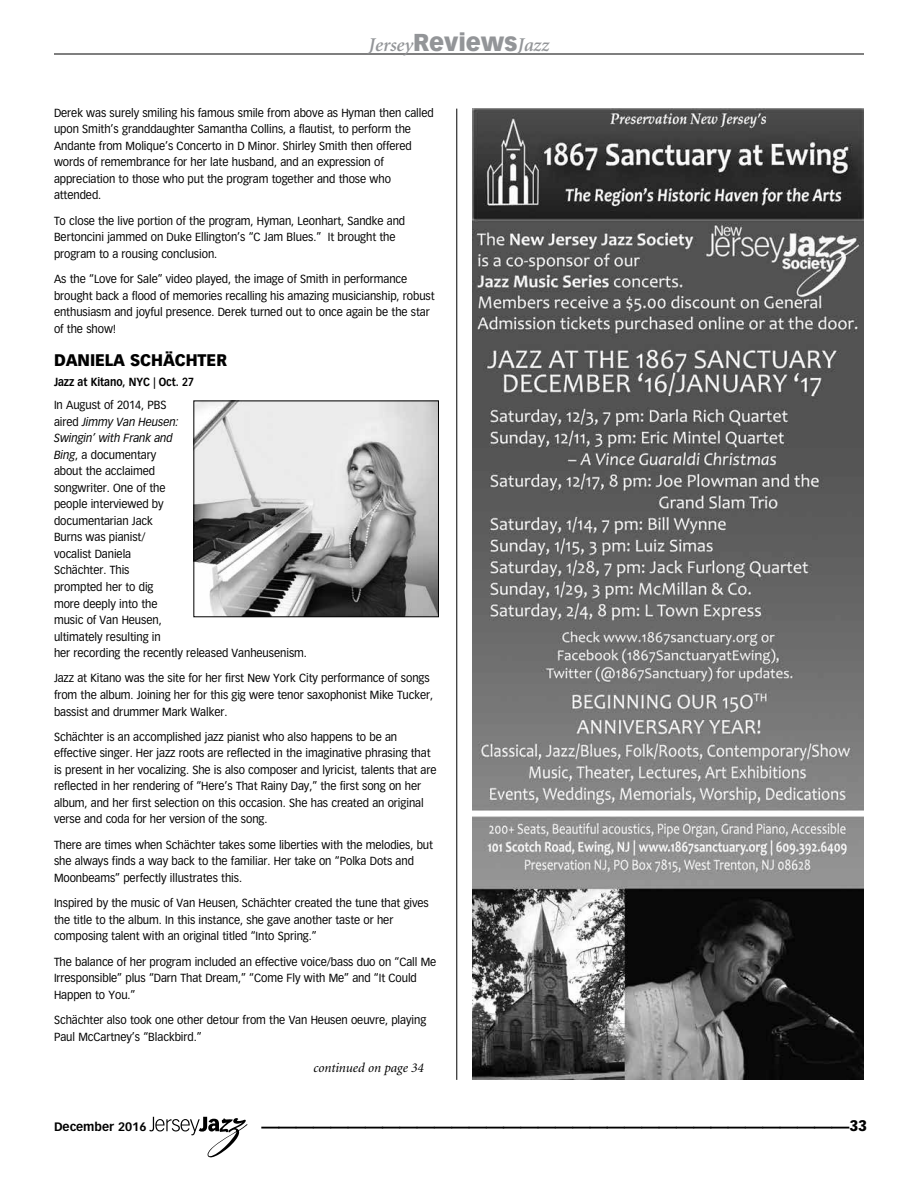
<style>
.page{position:relative;width:918px;height:1188px;background:#fff}
.page>*{position:absolute;margin:0;border:0;box-sizing:border-box;transform-origin:0 0}
.t1{font:700 36px "Vectora LH";color:#000}
.t2{font:italic 600 19.5px "Minion";letter-spacing:-.005em;color:#939598}
.t3{font:900 16.5px "Vectora LH";letter-spacing:-.005em;color:#000;scale:.95 1}
.t4{font:900 15px "Vectora LH";color:#000}
.t5{font:italic 13.5px "Minion";letter-spacing:-.005em;color:#000}
.t6{font:700 12px "Vectora LH";color:#000}
.t7{font:11.55px/16.5px "Vectora LH";letter-spacing:-.005em;color:#000;scale:.95 1}
.t8{font:700 11.55px "Vectora LH";letter-spacing:-.005em;color:#000;scale:.88 1}
.s1{font-family:"Vectora LH";font-weight:900;font-style:normal;font-size:24px}
.s2{font-style:italic}
</style>
<div class="page">
<hr style="left:54px;top:54px;width:810px;height:1px;background:#000">
<svg style="left:149px;top:1117px;width:98px;height:40px"></svg>
<hr style="left:456px;top:109px;width:1px;height:971px;background:#000">
<img style="left:472px;top:108px;width:392px;height:972px">
<img style="left:195px;top:403px;width:242px;height:212px">
<div style="left:193px;top:401px;width:246px;height:216px;border:1px solid #000"></div>
<h2 class="t2" style="left:369px;top:35px;width:182px">Jersey<span class="s1">Reviews</span>Jazz</h2>
<p class="t7" style="left:54px;top:104px;width:401px">Derek was surely smiling his famous smile from above as Hyman then called upon Smith’s granddaughter Samantha Collins, a flautist, to perform the Andante from Molique’s Concerto in D Minor. Shirley Smith then offered words of remembrance for her late husband, and an expression of appreciation to those who put the program together and those who attended.</p>
<p class="t7" style="left:54px;top:212px;width:371px">To close the live portion of the program, Hyman, Leonhart, Sandke and<br>Bertoncini jammed on Duke Ellington’s “C Jam Blues.” It brought the program to a rousing conclusion.</p>
<p class="t7" style="left:54px;top:271px;width:402px">As the “Love for Sale” video played, the image of Smith in performance brought back a flood of memories recalling his amazing musicianship, robust enthusiasm and joyful presence. Derek turned out to once again be the star of the show!</p>
<h3 class="t3" style="left:54px;top:349px;width:93px">DANIELA SCH</h3>
<h3 class="t3" style="left:163px;top:349px;width:25px">ÄCHTER</h3>
<p class="t8" style="left:54px;top:375px;width:161px">Jazz at Kitano, NYC | Oct. 27</p>
<p class="t7" style="left:54px;top:397px;width:268px">In August of 2014, PBS<br>aired <span class="s2">Jimmy Van Heusen:<br>Swingin’ with Frank and<br>Bing</span>, a documentary<br>about the acclaimed<br>songwriter. One of the<br>people interviewed by<br>documentarian Jack<br>Burns was pianist/<br>vocalist Daniela<br>Schächter. This<br>prompted her to dig<br>more deeply into the<br>music of Van Heusen,<br>ultimately resulting in<br>her recording the recently released Vanheusenism.</p>
<p class="t7" style="left:54px;top:670px;width:401px">Jazz at Kitano was the site for her first New York City performance of songs from the album. Joining her for this gig were tenor saxophonist Mike Tucker, bassist and drummer Mark Walker.</p>
<p class="t7" style="left:54px;top:729px;width:404px">Schächter is an accomplished jazz pianist who also happens to be an effective singer. Her jazz roots are reflected in the imaginative phrasing that is present in her vocalizing. She is also composer and lyricist, talents that are reflected in her rendering of “Here’s That Rainy Day,” the first song on her album, and her first selection on this occasion. She has created an original verse and coda for her version of the song.</p>
<p class="t7" style="left:54px;top:837px;width:401px">There are times when Schächter takes some liberties with the melodies, but she always finds a way back to the familiar. Her take on “Polka Dots and<br>Moonbeams” perfectly illustrates this.</p>
<p class="t7" style="left:54px;top:895px;width:396px">Inspired by the music of Van Heusen, Schächter created the tune that gives the title to the album. In this instance, she gave another taste or her composing talent with an original titled “Into Spring.”</p>
<p class="t7" style="left:54px;top:954px;width:404px">The balance of her program included an effective voice/bass duo on “Call Me<br>Irresponsible” plus “Darn That Dream,” “Come Fly with Me” and “It Could<br>Happen to You.”</p>
<p class="t7" style="left:54px;top:1012px;width:393px">Schächter also took one other detour from the Van Heusen oeuvre, playing<br>Paul McCartney’s “Blackbird.”</p>
<p class="t5" style="left:314px;top:1061px;width:112px">continued on page 34</p>
<p class="t6" style="left:54px;top:1120px;width:94px">December 2016</p>
<h1 class="t1" style="left:261px;top:1089px;width:590px">__________________________________</h1>
<p class="t4" style="left:849px;top:1117px;width:19px">33</p>
</div>
